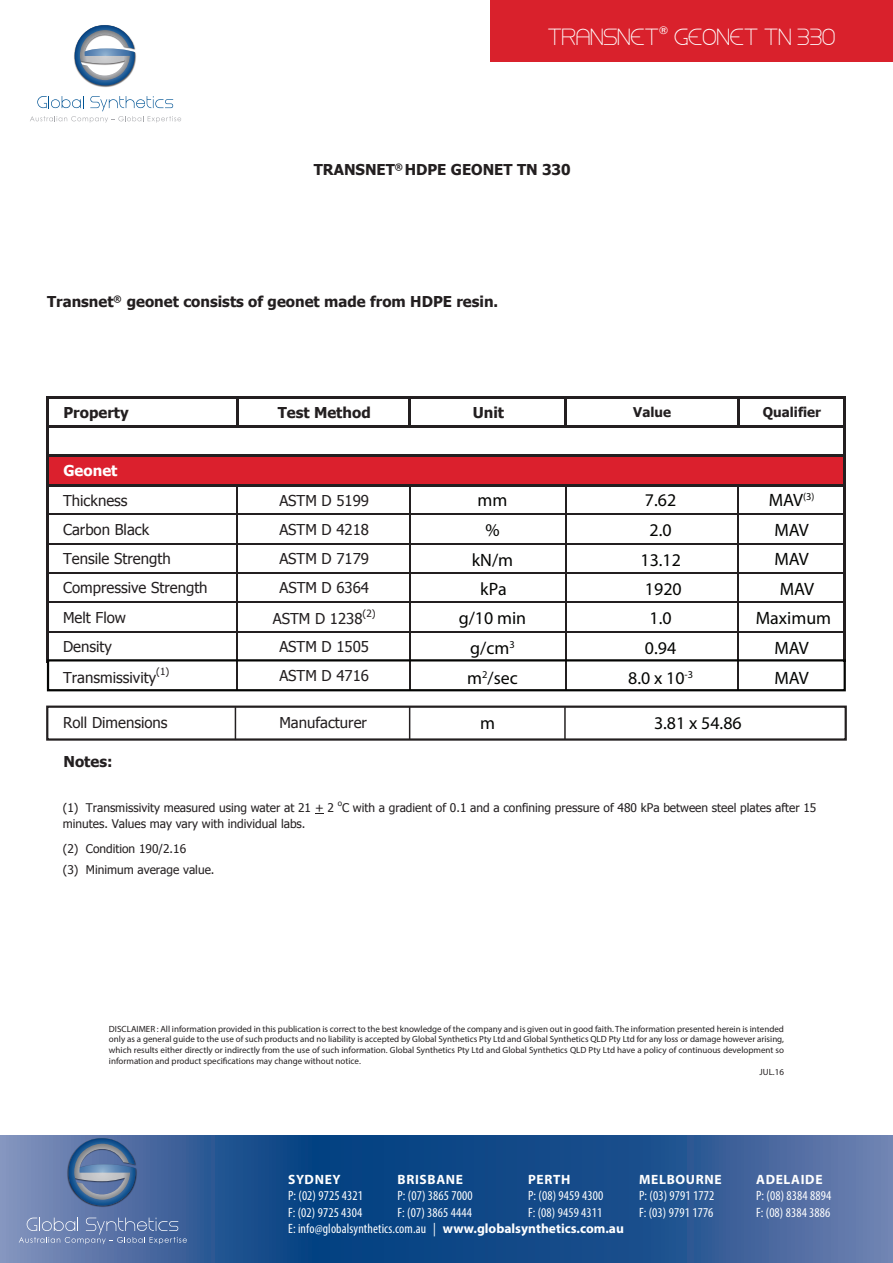
<style>
.page{position:relative;width:893px;height:1263px;background:#fff}
.page>*{position:absolute;margin:0;border:0;box-sizing:border-box;transform-origin:0 0}
.t1{font:19.5px "Steiner";letter-spacing:.01em;color:#fff}
.t2{font:17.85px "Myriad Pro";color:#040503}
.t3{font:15px "Tahoma";color:#231f20}
.t4{font:700 15px "Tahoma";color:#231f20}
.t5{font:700 15px "Tahoma";color:#fff}
.t6{font:condensed 13.5px "Myriad Pro";letter-spacing:.01em;color:#fff}
.t7{font:700 13.5px "Myriad Pro";letter-spacing:.05em;color:#fff}
.t8{font:700 13.5px "Tahoma";color:#231f20}
.t9{font:11.85px "Tahoma";color:#231f20}
.t10{font:9.9px "Tahoma";color:#231f20}
.t11{font:9px "Myriad Pro";color:#231f20}
.t12{font:7.95px "Tahoma";color:#231f20}
.s1{font-weight:700;font-stretch:normal}
</style>
<div class="page">
<svg style="left:0;top:1135px;width:893px;height:128px;background:#2c5994"></svg>
<img style="left:67px;top:1137px;width:70px;height:71px">
<svg style="left:68px;top:1138px;width:70px;height:68px;background:#5a769f"></svg>
<svg style="left:19px;top:1217px;width:168px;height:27px;background:#6e84b2"></svg>
<img style="left:74px;top:49px;width:39px;height:38px">
<svg style="left:75px;top:25px;width:61px;height:61px"></svg>
<svg style="left:30px;top:96px;width:151px;height:27px"></svg>
<div style="left:491px;top:0;width:402px;height:62px;background:#d9212c"></div>
<div style="left:49px;top:456px;width:795px;height:29px;background:#db202d"></div>
<hr style="left:236px;top:399px;width:3px;height:29px;background:#231f20">
<hr style="left:408px;top:399px;width:3px;height:29px;background:#231f20">
<hr style="left:564px;top:399px;width:3px;height:29px;background:#231f20">
<hr style="left:737px;top:399px;width:3px;height:29px;background:#231f20">
<hr style="left:47px;top:396px;width:2px;height:266px;background:#231f20">
<hr style="left:843px;top:397px;width:3px;height:265px;background:#231f20">
<hr style="left:236px;top:487px;width:2px;height:204px;background:#231f20">
<hr style="left:409px;top:487px;width:1px;height:204px;background:#231f20">
<hr style="left:565px;top:487px;width:1px;height:204px;background:#231f20">
<hr style="left:737px;top:487px;width:2px;height:204px;background:#231f20">
<hr style="left:49px;top:396px;width:797px;height:3px;background:#231f20">
<hr style="left:49px;top:425px;width:797px;height:3px;background:#231f20">
<hr style="left:49px;top:454px;width:797px;height:3px;background:#231f20">
<hr style="left:49px;top:484px;width:797px;height:3px;background:#231f20">
<hr style="left:49px;top:514px;width:794px;height:1px;background:#231f20">
<hr style="left:49px;top:543px;width:794px;height:1px;background:#231f20">
<hr style="left:49px;top:572px;width:794px;height:2px;background:#231f20">
<hr style="left:49px;top:602px;width:794px;height:1px;background:#231f20">
<hr style="left:49px;top:631px;width:794px;height:1px;background:#231f20">
<div style="left:47px;top:659px;width:799px;height:32px;border:2px solid #040503"></div>
<div style="left:46px;top:705px;width:801px;height:36px;border:2px solid #231f20"></div>
<hr style="left:235px;top:707px;width:1px;height:33px;background:#231f20">
<hr style="left:409px;top:706px;width:1px;height:33px;background:#231f20">
<hr style="left:564px;top:707px;width:2px;height:32px;background:#231f20">
<h1 class="t1" style="left:548px;top:28px;width:289px">TRANSNET GEONET TN 330</h1>
<h3 class="t4" style="left:314px;top:160px;width:258px">TRANSNET<sup>®</sup> HDPE GEONET TN 330</h3>
<h3 class="t4" style="left:47px;top:292px;width:453px">Transnet<sup>®</sup> geonet consists of geonet made from HDPE resin.</h3>
<h3 class="t4" style="left:63px;top:403px;width:67px">Property</h3>
<h3 class="t4" style="left:278px;top:403px;width:95px">Test Method</h3>
<h3 class="t4" style="left:473px;top:403px;width:33px">Unit</h3>
<h3 class="t8" style="left:633px;top:404px;width:39px">Value</h3>
<h3 class="t8" style="left:763px;top:404px;width:60px">Qualifier</h3>
<h3 class="t5" style="left:63px;top:461px;width:55px">Geonet</h3>
<h3 class="t3" style="left:63px;top:491px;width:66px">Thickness</h3>
<h3 class="t3" style="left:279px;top:491px;width:91px">ASTM D 5199</h3>
<h3 class="t3" style="left:63px;top:520px;width:88px">Carbon Black</h3>
<h3 class="t3" style="left:279px;top:520px;width:91px">ASTM D 4218</h3>
<h3 class="t3" style="left:63px;top:549px;width:109px">Tensile Strength</h3>
<h3 class="t3" style="left:279px;top:549px;width:91px">ASTM D 7179</h3>
<h2 class="t2" style="left:478px;top:489px;width:31px">mm</h2>
<h2 class="t2" style="left:645px;top:489px;width:33px">7.62</h2>
<h2 class="t2" style="left:769px;top:489px;width:47px">MAV<sup>(3)</sup></h2>
<h2 class="t2" style="left:485px;top:519px;width:16px">%</h2>
<h2 class="t2" style="left:650px;top:519px;width:24px">2.0</h2>
<h2 class="t2" style="left:774px;top:519px;width:36px">MAV</h2>
<h2 class="t2" style="left:472px;top:548px;width:43px">kN/m</h2>
<h2 class="t2" style="left:640px;top:548px;width:42px">13.12</h2>
<h2 class="t2" style="left:774px;top:548px;width:36px">MAV</h2>
<h3 class="t3" style="left:63px;top:578px;width:146px">Compressive Strength</h3>
<h3 class="t3" style="left:279px;top:578px;width:91px">ASTM D 6364</h3>
<h2 class="t2" style="left:480px;top:578px;width:28px">kPa</h2>
<h2 class="t2" style="left:645px;top:578px;width:38px">1920</h2>
<h2 class="t2" style="left:780px;top:578px;width:36px">MAV</h2>
<h3 class="t3" style="left:63px;top:608px;width:64px">Melt Flow</h3>
<h3 class="t3" style="left:273px;top:609px;width:91px">ASTM D 1238</h3>
<p class="t10" style="left:363px;top:607px;width:15px">(2)</p>
<h3 class="t3" style="left:63px;top:637px;width:50px">Density</h3>
<h3 class="t3" style="left:279px;top:637px;width:91px">ASTM D 1505</h3>
<h3 class="t3" style="left:63px;top:667px;width:95px">Transmissivity</h3>
<p class="t10" style="left:156px;top:665px;width:15px">(1)</p>
<h3 class="t3" style="left:279px;top:666px;width:91px">ASTM D 4716</h3>
<h2 class="t2" style="left:459px;top:607px;width:69px">g/10 min</h2>
<h2 class="t2" style="left:650px;top:607px;width:24px">1.0</h2>
<h2 class="t2" style="left:756px;top:607px;width:77px">Maximum</h2>
<h2 class="t2" style="left:470px;top:637px;width:46px">g/cm<sup>3</sup></h2>
<h2 class="t2" style="left:645px;top:637px;width:33px">0.94</h2>
<h2 class="t2" style="left:774px;top:637px;width:36px">MAV</h2>
<h2 class="t2" style="left:467px;top:667px;width:52px">m<sup>2</sup>/sec</h2>
<h2 class="t2" style="left:628px;top:667px;width:66px">8.0 x 10<sup>-3</sup></h2>
<h2 class="t2" style="left:774px;top:667px;width:36px">MAV</h2>
<h3 class="t3" style="left:63px;top:713px;width:106px">Roll Dimensions</h3>
<h3 class="t3" style="left:279px;top:713px;width:89px">Manufacturer</h3>
<h2 class="t2" style="left:480px;top:712px;width:16px">m</h2>
<h2 class="t2" style="left:654px;top:712px;width:89px">3.81 x 54.86</h2>
<h3 class="t4" style="left:63px;top:752px;width:51px">Notes:</h3>
<h3 class="t9" style="left:63px;top:800px;width:273px">(1) Transmissivity measured using water at 21 + 2</h3>
<p class="t12" style="left:338px;top:798px;width:6px">o</p>
<h3 class="t9" style="left:342px;top:800px;width:476px">C with a gradient of 0.1 and a confining pressure of 480 kPa between steel plates after 15</h3>
<h3 class="t9" style="left:63px;top:816px;width:244px">minutes. Values may vary with individual labs.</h3>
<h3 class="t9" style="left:63px;top:862px;width:153px">(3) Minimum average value.</h3>
<h3 class="t9" style="left:63px;top:841px;width:125px">(2) Condition 190/2.16</h3>
<p class="t11" style="left:109px;top:1023px;width:677px">DISCLAIMER : All information provided in this publication is correct to the best knowledge of the company and is given out in good faith. The information presented herein is intended</p>
<p class="t11" style="left:109px;top:1034px;width:677px">only as a general guide to the use of such products and no liability is accepted by Global Synthetics Pty Ltd and Global Synthetics QLD Pty Ltd for any loss or damage however arising,</p>
<p class="t11" style="left:109px;top:1045px;width:677px">which results either directly or indirectly from the use of such information. Global Synthetics Pty Ltd and Global Synthetics QLD Pty Ltd have a policy of continuous development so</p>
<p class="t11" style="left:109px;top:1055px;width:253px">information and product specifications may change without notice.</p>
<p class="t11" style="left:759px;top:1066px;width:26px">JUL.16</p>
<h3 class="t7" style="left:288px;top:1171px;width:54px">SYDNEY</h3>
<h3 class="t7" style="left:398px;top:1171px;width:67px">BRISBANE</h3>
<h3 class="t7" style="left:528px;top:1171px;width:44px">PERTH</h3>
<h3 class="t7" style="left:639px;top:1171px;width:84px">MELBOURNE</h3>
<h3 class="t7" style="left:756px;top:1171px;width:68px">ADELAIDE</h3>
<h3 class="t6" style="left:288px;top:1188px;width:77px">P: (02) 9725 4321</h3>
<h3 class="t6" style="left:398px;top:1188px;width:77px">P: (07) 3865 7000</h3>
<h3 class="t6" style="left:528px;top:1188px;width:77px">P: (08) 9459 4300</h3>
<h3 class="t6" style="left:639px;top:1188px;width:77px">P: (03) 9791 1772</h3>
<h3 class="t6" style="left:756px;top:1188px;width:77px">P: (08) 8384 8894</h3>
<h3 class="t6" style="left:288px;top:1204px;width:76px">F: (02) 9725 4304</h3>
<h3 class="t6" style="left:398px;top:1204px;width:76px">F: (07) 3865 4444</h3>
<h3 class="t6" style="left:528px;top:1204px;width:76px">F: (08) 9459 4311</h3>
<h3 class="t6" style="left:639px;top:1204px;width:76px">F: (03) 9791 1776</h3>
<h3 class="t6" style="left:756px;top:1204px;width:76px">F: (08) 8384 3886</h3>
<h3 class="t6" style="left:288px;top:1220px;width:337px">E: info@globalsynthetics.com.au | <span class="s1">www.globalsynthetics.com.au</span></h3>
</div>
